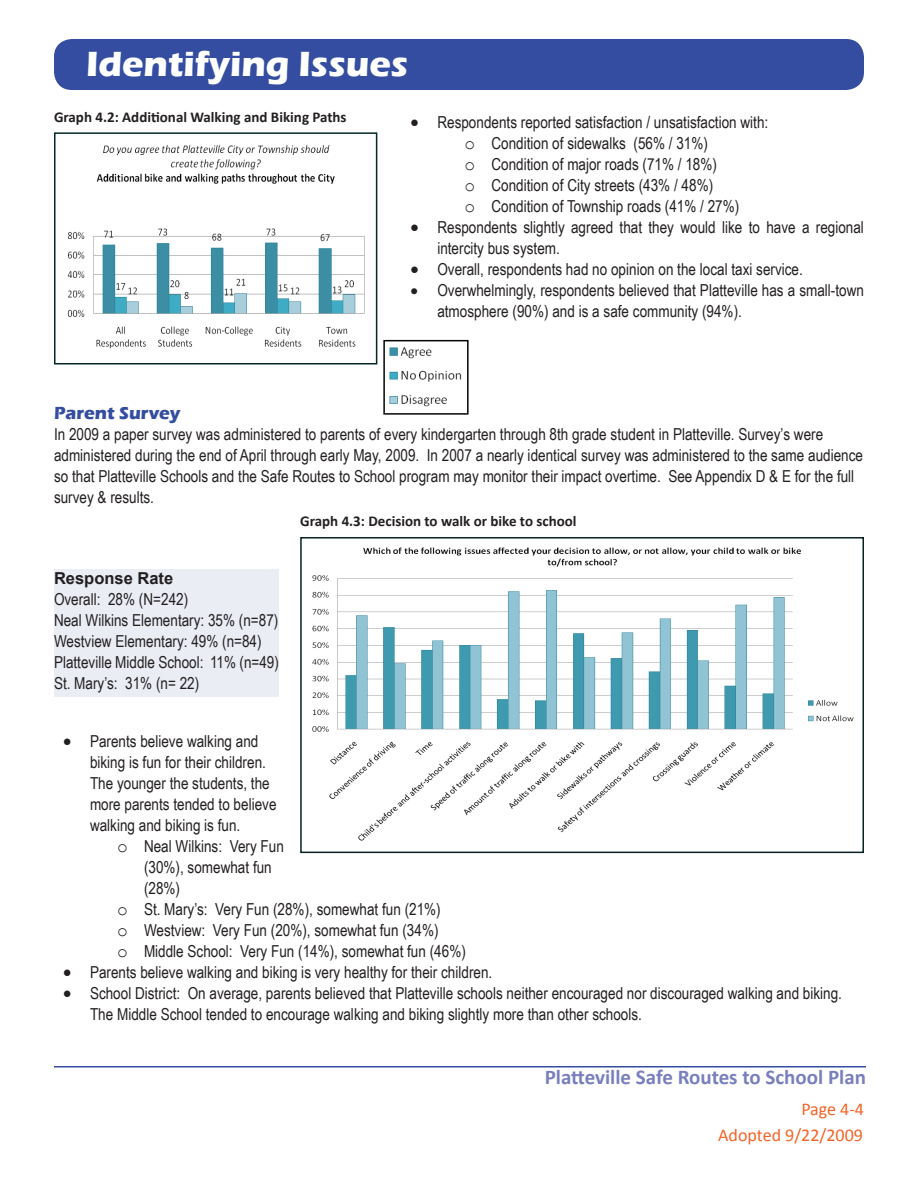
<style>
.page{position:relative;width:918px;height:1188px;background:#fff}
.page>*{position:absolute;margin:0;border:0;box-sizing:border-box;transform-origin:0 0}
.t1{font:700 36px "Eras ITC";color:#fff}
.t2{font:700 21px "Calibri";color:#797fbd}
.t3{font:18px/26.1px "Calibri";color:#f26427;text-align:right}
.t4{font:700 18px "Eras ITC";color:#344da1}
.t5{font:16.5px/21px "Arial Narrow";color:#231f20}
.t6{font:700 16.5px "Arial";color:#231f20}
.t7{font:700 15px "Calibri";color:#231f20}
.s1{font-family:"Courier New";font-size:18px}
</style>
<div class="page">
<div style="left:54px;top:39px;width:810px;height:51px;background:#344da1;border-radius:18px"></div>
<hr style="left:54px;top:1066px;width:812px;height:2px;background:#344da1">
<img style="left:67px;top:144px;width:298px;height:205px">
<div style="left:54px;top:132px;width:323px;height:232px;border:2px solid #022827"></div>
<div style="left:54px;top:569px;width:225px;height:127px;background:#ebedf5"></div>
<img style="left:312px;top:547px;width:542px;height:294px">
<div style="left:300px;top:537px;width:564px;height:316px;border:2px solid #062220"></div>
<img style="left:389px;top:347px;width:73px;height:60px">
<div style="left:383px;top:340px;width:86px;height:75px;border:2px solid #040503"></div>
<h1 class="t1" style="left:86px;top:43px;width:323px">Identifying Issues</h1>
<p class="t7" style="left:54px;top:107px;width:294px">Graph 4.2: Additional Walking and Biking Paths</p>
<p class="t5" style="left:464px;top:111px;width:305px;text-indent:-54px">• Respondents reported satisfaction / unsatisfaction with: <span class="s1">o</span> Condition of sidewalks (56% / 31%)<br><span class="s1">o</span> Condition of major roads (71% / 18%)<br><span class="s1">o</span> Condition of City streets (43% / 48%)<br><span class="s1">o</span> Condition of Township roads (41% / 27%)</p>
<p class="t5" style="left:437px;top:216px;width:428px;text-indent:-27px">• Respondents slightly agreed that they would like to have a regional intercity bus system.</p>
<p class="t5" style="left:410px;top:258px;width:394px">• Overall, respondents had no opinion on the local taxi service.</p>
<p class="t5" style="left:437px;top:279px;width:428px;text-indent:-27px">• Overwhelmingly, respondents believed that Platteville has a small-town atmosphere (90%) and is a safe community (94%).</p>
<p class="t4" style="left:54px;top:403px;width:128px">Parent Survey</p>
<p class="t5" style="left:54px;top:423px;width:811px">In 2009 a paper survey was administered to parents of every kindergarten through 8th grade student in Platteville. Survey’s were administered during the end of April through early May, 2009. In 2007 a nearly identical survey was administered to the same audience so that Platteville Schools and the Safe Routes to School program may monitor their impact overtime. See Appendix D &amp; E for the full survey &amp; results.</p>
<p class="t6" style="left:54px;top:567px;width:121px">Response Rate</p>
<p class="t5" style="left:54px;top:588px;width:226px">Overall: 28% (N=242)<br>Neal Wilkins Elementary: 35% (n=87)<br>Westview Elementary: 49% (n=84)<br>Platteville Middle School: 11% (n=49)<br>St. Mary’s: 31% (n= 22)</p>
<p class="t7" style="left:300px;top:512px;width:278px">Graph 4.3: Decision to walk or bike to school</p>
<p class="t5" style="left:90px;top:730px;width:188px;text-indent:-27px">• Parents believe walking and biking is fun for their children.<br>The younger the students, the more parents tended to believe walking and biking is fun.</p>
<p class="t5" style="left:117px;top:835px;width:168px"><span class="s1">o</span> Neal Wilkins: Very Fun</p>
<p class="t5" style="left:144px;top:856px;width:129px">(30%), somewhat fun</p>
<p class="t5" style="left:144px;top:877px;width:38px">(28%)</p>
<p class="t5" style="left:117px;top:898px;width:325px"><span class="s1">o</span> St. Mary’s: Very Fun (28%), somewhat fun (21%)</p>
<p class="t5" style="left:117px;top:919px;width:323px"><span class="s1">o</span> Westview: Very Fun (20%), somewhat fun (34%)</p>
<p class="t5" style="left:117px;top:940px;width:350px"><span class="s1">o</span> Middle School: Very Fun (14%), somewhat fun (46%)</p>
<p class="t5" style="left:63px;top:961px;width:431px">• Parents believe walking and biking is very healthy for their children.</p>
<p class="t5" style="left:90px;top:982px;width:754px;text-indent:-27px">• School District: On average, parents believed that Platteville schools neither encouraged nor discouraged walking and biking.<br>The Middle School tended to encourage walking and biking slightly more than other schools.</p>
<p class="t2" style="left:545px;top:1064px;width:323px">Platteville Safe Routes to School Plan</p>
<p class="t3" style="left:718px;top:1095px;width:147px">Page 4-4<br>Adopted 9/22/2009</p>
</div>
